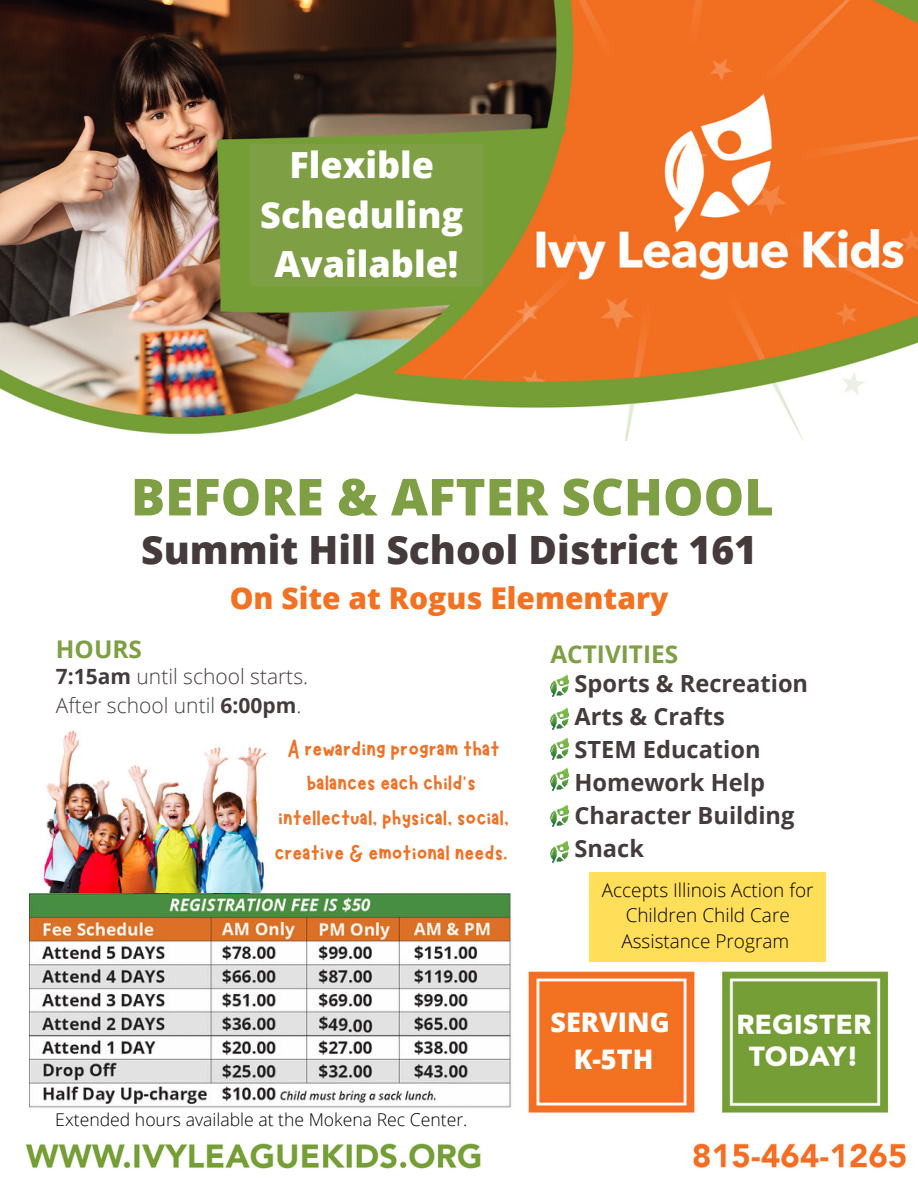
<style>
.page{position:relative;width:918px;height:1188px;background:#fff}
.page>*{position:absolute;margin:0;border:0;box-sizing:border-box;transform-origin:0 0}
.t1{font:800 51px "Open Sans";color:#7e9f43}
.t2{font:800 39px "Open Sans";color:#453b3d}
.t3{font:800 36px/49.5px "Open Sans";color:#fff;text-align:center}
.t4{font:800 30px "Open Sans";color:#f37221}
.t5{font:800 27px/37.2px "Open Sans";color:#fff;text-align:center}
.t6{font:25.05px/34.8px "Marykate";color:#ee7228;text-align:center}
.t7{font:700 24.45px "Open Sans";color:#7e9f43}
.t8{font:700 23.7px/33px "Open Sans";color:#453b3d}
.t9{font:300 21px/29.2px "Open Sans";color:#453b3d}
.t10{font:300 18.9px/25.3px "Open Sans";color:#000;text-align:center}
.t11{font:300 17.55px "Open Sans";color:#000}
.s1{font-weight:700}
</style>
<div class="page">
<img style="left:0;top:0;width:918px;height:1169px">
<div style="left:0;top:613px;width:918px;height:178px;background:#fff"></div>
<div style="left:0;top:960px;width:270px;height:177px;background:#fff"></div>
<div style="left:542px;top:985px;width:136px;height:111px;background:#f37221"></div>
<div style="left:19px;top:441px;width:880px;height:172px;background:#fff"></div>
<div style="left:231px;top:952px;width:280px;height:178px;background:#fff"></div>
<div style="left:250px;top:145px;width:233px;height:141px;background:#7e9f43"></div>
<div style="left:8px;top:791px;width:611px;height:178px;background:#fff"></div>
<img style="left:29px;top:730px;width:258px;height:164px">
<div style="left:574px;top:783px;width:325px;height:179px;background:#fff"></div>
<img style="left:550px;top:674px;width:19px;height:23px">
<img style="left:550px;top:707px;width:19px;height:23px">
<img style="left:550px;top:737px;width:19px;height:23px">
<img style="left:550px;top:768px;width:19px;height:22px">
<img style="left:550px;top:804px;width:19px;height:23px">
<img style="left:550px;top:840px;width:19px;height:23px">
<div style="left:589px;top:872px;width:237px;height:90px;background:#ffde59"></div>
<img style="left:30px;top:894px;width:482px;height:216px">
<h3 class="t3" style="left:260px;top:138px;width:205px">Flexible<br>Scheduling<br>Available!</h3>
<h1 class="t1" style="left:131px;top:458px;width:645px">BEFORE &amp; AFTER SCHOOL</h1>
<h2 class="t2" style="left:141px;top:520px;width:617px">Summit Hill School District 161</h2>
<p class="t4" style="left:230px;top:575px;width:440px">On Site at Rogus Elementary</p>
<p class="t7" style="left:56px;top:632px;width:88px">HOURS</p>
<p class="t9" style="left:56px;top:661px;width:254px"><span class="s1">7:15am</span> until school starts.<br>After school until <span class="s1">6:00pm</span>.</p>
<p class="t6" style="left:275px;top:730px;width:236px">A rewarding program that balances each child's intellectual, physical, social, creative &amp; emotional needs.</p>
<p class="t11" style="left:55px;top:1107px;width:414px">Extended hours available at the Mokena Rec Center.</p>
<p class="t7" style="left:550px;top:637px;width:129px">ACTIVITIES</p>
<p class="t8" style="left:574px;top:666px;width:235px">Sports &amp; Recreation<br>Arts &amp; Crafts<br>STEM Education<br>Homework Help<br>Character Building<br>Snack</p>
<p class="t10" style="left:602px;top:877px;width:213px">Accepts Illinois Action for<br>Children Child Care<br>Assistance Program</p>
<p class="t5" style="left:550px;top:1002px;width:121px">SERVING<br>K-5TH</p>
</div>
